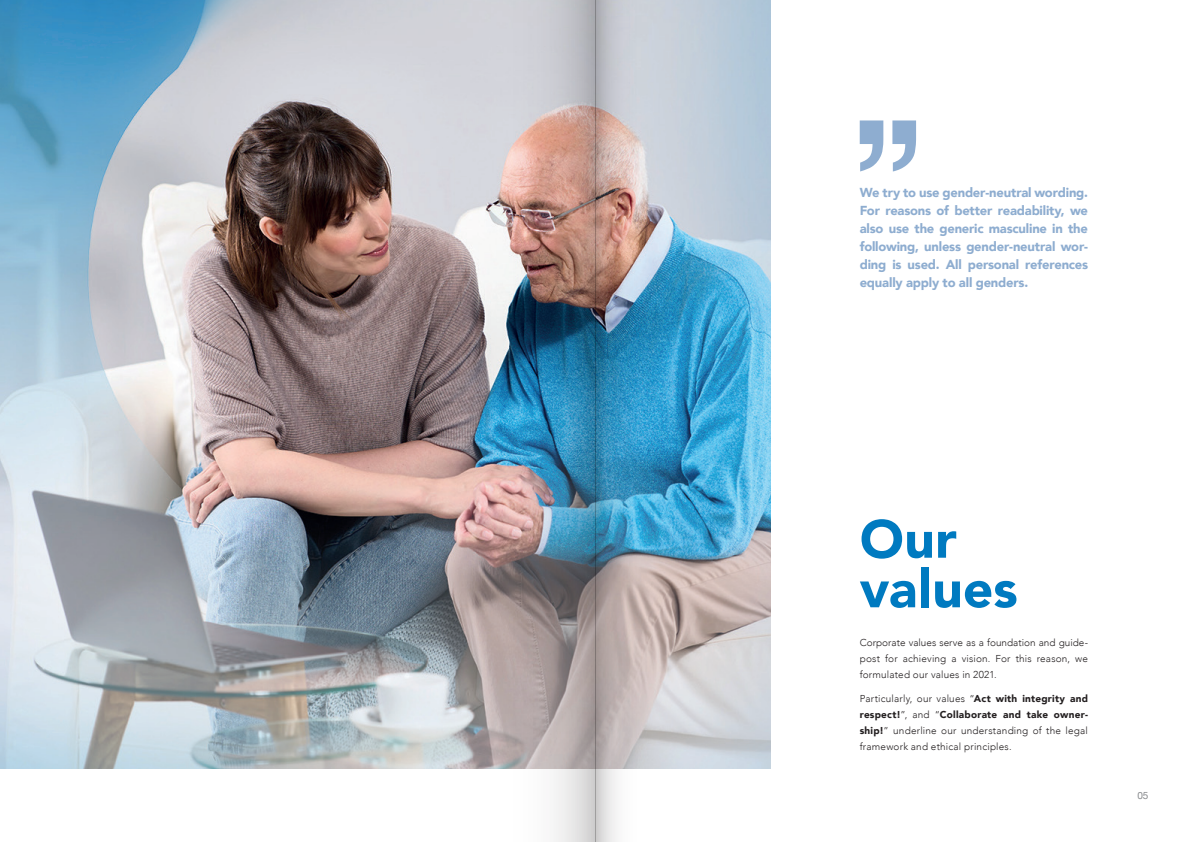
<style>
.page{position:relative;width:1191px;height:842px;background:#fff}
.page>*{position:absolute;margin:0;border:0;box-sizing:border-box;transform-origin:0 0}
.t1{font:900 53.1px/49.6px "Avenir";letter-spacing:.005em;color:#007ac0}
.t2{font:900 13px/18px "Avenir";letter-spacing:-.015em;color:#8eadd0;text-align:justify}
.t3{font:300 10px/16px "Avenir";letter-spacing:.02em;color:#231f20;text-align:justify}
.t4{font:10px "Helvetica Neue";color:#8a8c8f}
.s1{font-weight:900}
</style>
<div class="page">
<img style="left:0;top:0;width:770px;height:768px">
<svg style="left:859px;top:120px;width:57px;height:51px"></svg>
<img style="left:595px;top:0;width:74px;height:842px">
<img style="left:448px;top:0;width:147px;height:842px">
<h2 class="t2" style="left:859px;top:183px;width:230px">We try to use gender-neutral wording.<br>For reasons of better readability, we also use the generic masculine in the following, unless gender-neutral wor&shy;ding is used. All personal references equally apply to all genders.</h2>
<h1 class="t1" style="left:859px;top:513px;width:159px">Our values</h1>
<p class="t3" style="left:859px;top:634px;width:230px">Corporate values serve as a foundation and guide&shy;post for achieving a vision. For this reason, we formulated our values in 2021.</p>
<p class="t3" style="left:859px;top:691px;width:230px">Particularly, our values “<span class="s1">Act with integrity and respect!</span>”, and “<span class="s1">Collaborate and take owner&shy;ship!</span>” underline our understanding of the legal framework and ethical principles.</p>
<p class="t4" style="left:1137px;top:788px;width:13px">05</p>
</div>
